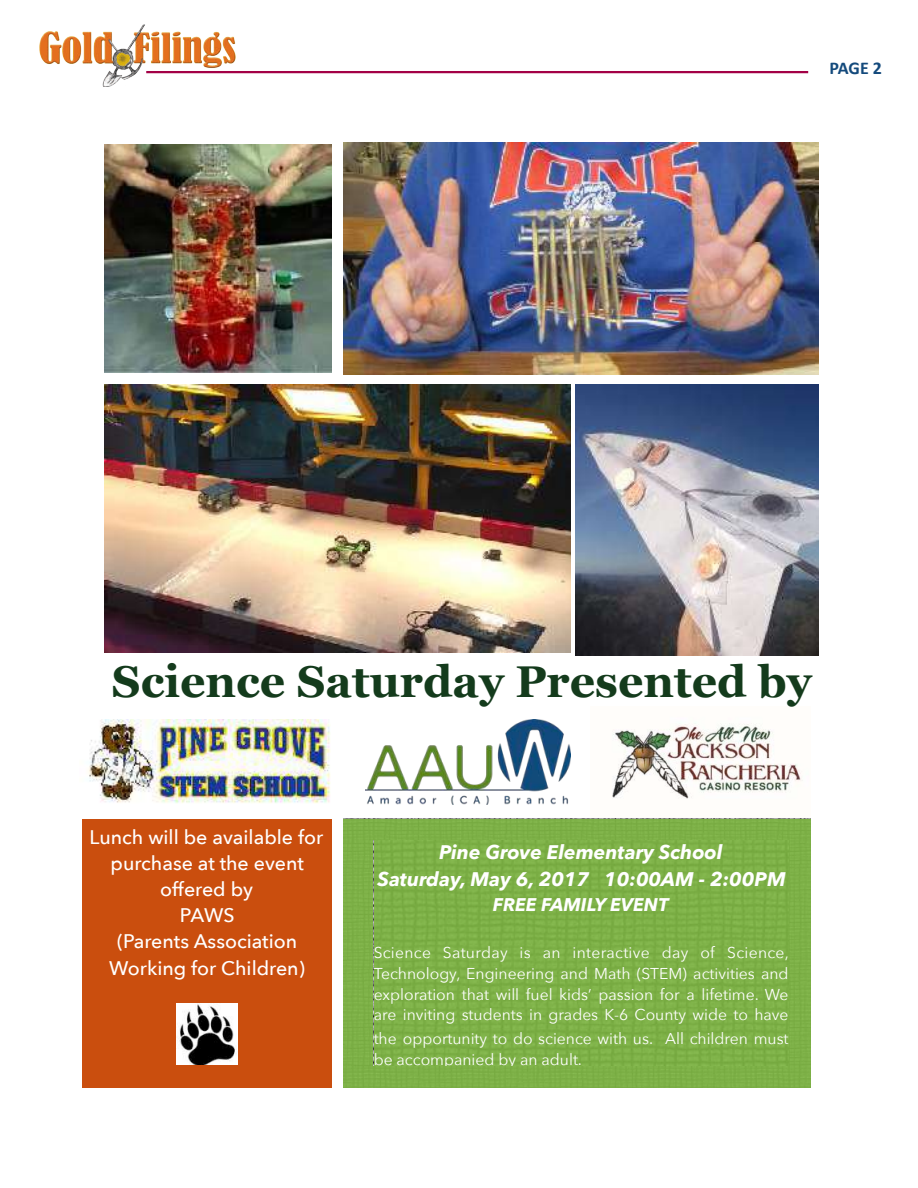
<style>
.page{position:relative;width:918px;height:1188px;background:#fff}
.page>*{position:absolute;margin:0;border:0;box-sizing:border-box;transform-origin:0 0}
.t1{font:700 44.55px "Georgia";color:#143b1c}
.t2{font:500 19.65px/26.1px "Avenir Next";color:#fff;text-align:center}
.t3{font:italic 700 19.65px/26.1px "Avenir Next";color:#fff;text-align:center}
.t4{font:italic 700 18.3px "Avenir Next";color:#fff}
.t5{font:700 18px "Calibri";color:#144a7c}
.t6{font:15.75px/21px "Avenir Next";color:#fff;text-align:justify}
</style>
<div class="page">
<img style="left:39px;top:24px;width:233px;height:62px">
<hr style="left:146px;top:71px;width:662px;height:2px;background:#a30146">
<div style="left:344px;top:819px;width:467px;height:268px;background:#7db047"></div>
<img style="left:104px;top:145px;width:228px;height:228px">
<img style="left:575px;top:384px;width:244px;height:271px">
<img style="left:344px;top:143px;width:475px;height:232px">
<img style="left:104px;top:384px;width:467px;height:268px">
<div style="left:82px;top:819px;width:250px;height:268px;background:#ca4e0e"></div>
<img style="left:176px;top:1004px;width:62px;height:61px">
<img style="left:88px;top:719px;width:242px;height:85px">
<img style="left:366px;top:719px;width:204px;height:85px">
<img style="left:612px;top:723px;width:191px;height:76px">
<p class="t5" style="left:830px;top:57px;width:54px">PAGE 2</p>
<h1 class="t1" style="left:112px;top:648px;width:701px">Science Saturday Presented by</h1>
<p class="t2" style="left:90px;top:823px;width:235px">Lunch will be available for purchase at the event offered by<br>PAWS<br>(Parents Association<br>Working for Children)</p>
<p class="t3" style="left:378px;top:839px;width:410px">Pine Grove Elementary School<br>Saturday, May 6, 2017 10:00AM - 2:00PM</p>
<p class="t4" style="left:493px;top:888px;width:177px">FREE FAMILY EVENT</p>
<p class="t6" style="left:374px;top:941px;width:417px">Science Saturday is an interactive day of Science, Technology, Engineering and Math (STEM) activities and exploration that will fuel kids’ passion for a lifetime. We are inviting students in grades K-6 County wide to have</p>
<p class="t6" style="left:374px;top:1027px;width:416px">the opportunity to do science with us. All children must be accompanied by an adult.</p>
</div>
